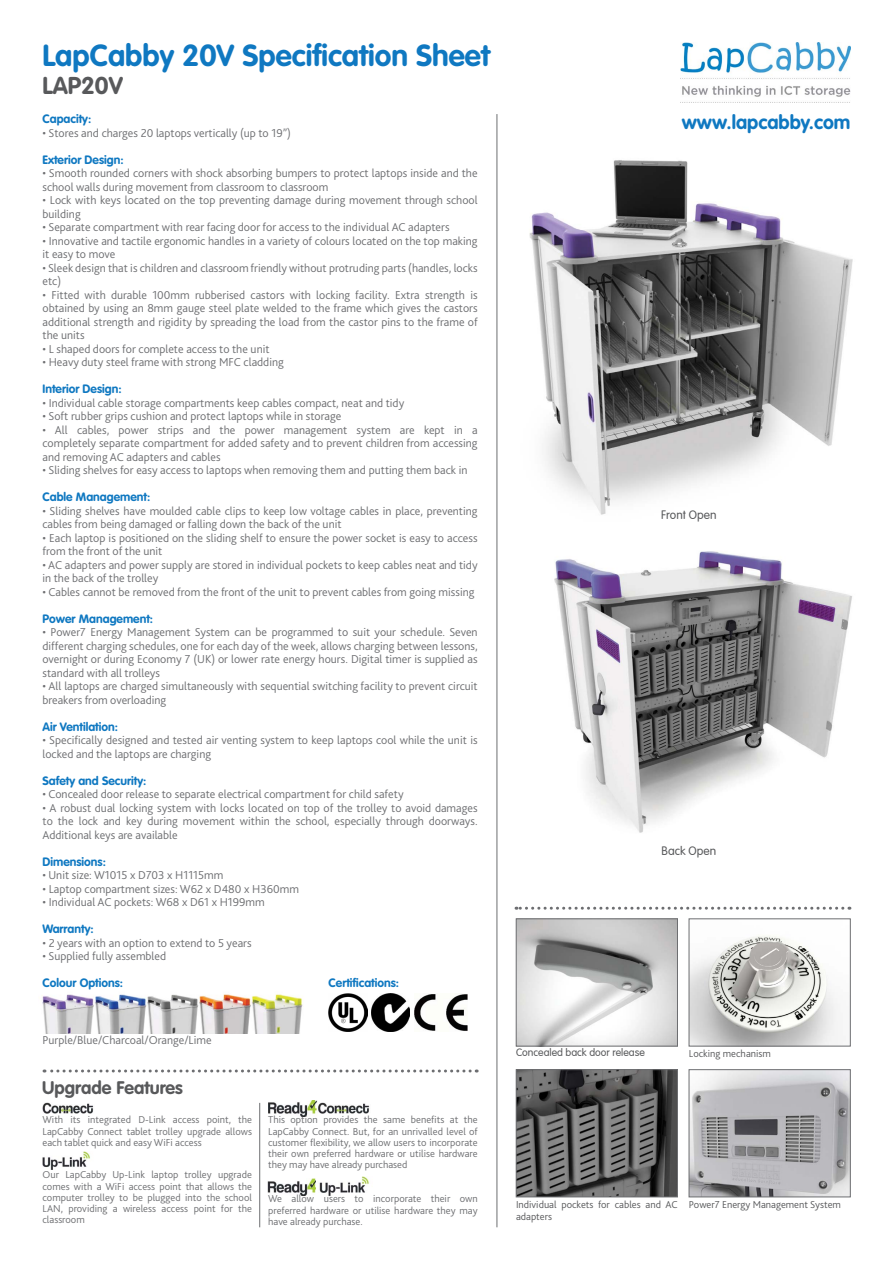
<style>
.page{position:relative;width:893px;height:1263px;background:#fff}
.page>*{position:absolute;margin:0;border:0;box-sizing:border-box;transform-origin:0 0}
.t1{font:700 30px "VAG Rounded Std";color:#0f78c1}
.t2{font:700 24px "VAG Rounded Std";color:#58595b}
.t3{font:700 19.5px "VAG Rounded Std";color:#0f78c1}
.t4{font:700 18px "VAG Rounded Std";color:#58595b}
.t5{font:300 12px/13.5px "Bliss 2";color:#6d6e71}
.t6{font:700 12px "VAG Rounded Std";color:#0f78c1}
.t7{font:300 12px "VAG Rounded";color:#58595b}
.t8{font:300 10.5px/11.2px "Bliss 2";color:#6d6e71;text-align:justify}
.t9{font:300 10.5px/12.6px "Bliss 2";color:#58595b}
.t10{font:300 10.5px "VAG Rounded";color:#58595b}
</style>
<div class="page">
<img style="left:529px;top:160px;width:324px;height:355px">
<img style="left:554px;top:551px;width:298px;height:282px">
<img style="left:518px;top:1071px;width:158px;height:124px">
<div style="left:516px;top:1069px;width:162px;height:128px;border:1px solid #6d6e71"></div>
<img style="left:691px;top:936px;width:147px;height:108px">
<img style="left:518px;top:921px;width:158px;height:123px">
<div style="left:516px;top:919px;width:162px;height:127px;border:1px solid #6d6e71"></div>
<img style="left:680px;top:43px;width:170px;height:60px">
<hr style="left:497px;top:114px;width:1px;height:1113px;background:#6d6e71">
<img style="left:691px;top:1071px;width:157px;height:124px">
<div style="left:689px;top:1069px;width:161px;height:128px;border:1px solid #6d6e71"></div>
<svg style="left:516px;top:907px;width:327px;height:3px"></svg>
<img style="left:43px;top:1103px;width:51px;height:10px">
<img style="left:318px;top:1103px;width:52px;height:10px">
<img style="left:268px;top:1100px;width:50px;height:17px">
<svg style="left:44px;top:1069px;width:426px;height:3px"></svg>
<hr style="left:259px;top:1103px;width:1px;height:124px;background:#6d6e71">
<img style="left:372px;top:993px;width:38px;height:39px">
<img style="left:414px;top:994px;width:53px;height:37px">
<img style="left:329px;top:993px;width:38px;height:39px">
<img style="left:42px;top:994px;width:261px;height:39px">
<img style="left:43px;top:1152px;width:47px;height:17px">
<img style="left:268px;top:1179px;width:48px;height:17px">
<img style="left:319px;top:1177px;width:50px;height:18px">
<h1 class="t1" style="left:43px;top:37px;width:449px">LapCabby 20V Specification Sheet</h1>
<h2 class="t2" style="left:43px;top:72px;width:82px">LAP20V</h2>
<p class="t6" style="left:43px;top:112px;width:50px">Capacity:</p>
<p class="t5" style="left:43px;top:126px;width:250px">• Stores and charges 20 laptops vertically (up to 19”)</p>
<p class="t6" style="left:43px;top:153px;width:83px">Exterior Design:</p>
<p class="t5" style="left:43px;top:166px;width:437px">• Smooth rounded corners with shock absorbing bumpers to protect laptops inside and the school walls during movement from classroom to classroom</p>
<p class="t5" style="left:43px;top:193px;width:437px">• Lock with keys located on the top preventing damage during movement through school building</p>
<p class="t5" style="left:43px;top:220px;width:409px">• Separate compartment with rear facing door for access to the individual AC adapters</p>
<p class="t5" style="left:43px;top:234px;width:437px">• Innovative and tactile ergonomic handles in a variety of colours located on the top making it easy to move</p>
<p class="t5" style="left:43px;top:261px;width:437px">• Sleek design that is children and classroom friendly without protruding parts (handles, locks etc)</p>
<p class="t5" style="left:43px;top:288px;width:437px;text-align:justify">• Fitted with durable 100mm rubberised castors with locking facility. Extra strength is obtained by using an 8mm gauge steel plate welded to the frame which gives the castors additional strength and rigidity by spreading the load from the castor pins to the frame of the units</p>
<p class="t5" style="left:43px;top:342px;width:229px">• L shaped doors for complete access to the unit</p>
<p class="t5" style="left:43px;top:355px;width:243px">• Heavy duty steel frame with strong MFC cladding</p>
<p class="t6" style="left:43px;top:382px;width:81px">Interior Design:</p>
<p class="t5" style="left:43px;top:396px;width:363px">• Individual cable storage compartments keep cables compact, neat and tidy</p>
<p class="t5" style="left:43px;top:409px;width:300px">• Soft rubber grips cushion and protect laptops while in storage</p>
<p class="t5" style="left:43px;top:423px;width:437px;text-align:justify">• All cables, power strips and the power management system are kept in a completely separate compartment for added safety and to prevent children from accessing and removing AC adapters and cables</p>
<p class="t5" style="left:43px;top:463px;width:427px">• Sliding shelves for easy access to laptops when removing them and putting them back in</p>
<p class="t6" style="left:43px;top:490px;width:109px">Cable Management:</p>
<p class="t5" style="left:43px;top:504px;width:437px">• Sliding shelves have moulded cable clips to keep low voltage cables in place, preventing cables from being damaged or falling down the back of the unit</p>
<p class="t5" style="left:43px;top:531px;width:437px">• Each laptop is positioned on the sliding shelf to ensure the power socket is easy to access from the front of the unit</p>
<p class="t5" style="left:43px;top:558px;width:437px">• AC adapters and power supply are stored in individual pockets to keep cables neat and tidy in the back of the trolley</p>
<p class="t5" style="left:43px;top:585px;width:433px">• Cables cannot be removed from the front of the unit to prevent cables from going missing</p>
<p class="t6" style="left:43px;top:612px;width:112px">Power Management:</p>
<p class="t5" style="left:43px;top:625px;width:437px;text-align:justify">• Power7 Energy Management System can be programmed to suit your schedule. Seven different charging schedules, one for each day of the week, allows charging between lessons, overnight or during Economy 7 (UK) or lower rate energy hours. Digital timer is supplied as standard with all trolleys</p>
<p class="t5" style="left:43px;top:679px;width:437px">• All laptops are charged simultaneously with sequential switching facility to prevent circuit breakers from overloading</p>
<p class="t6" style="left:43px;top:720px;width:77px">Air Ventilation:</p>
<p class="t5" style="left:43px;top:733px;width:437px">• Specifically designed and tested air venting system to keep laptops cool while the unit is locked and the laptops are charging</p>
<p class="t6" style="left:43px;top:774px;width:105px">Safety and Security:</p>
<p class="t5" style="left:43px;top:787px;width:363px">• Concealed door release to separate electrical compartment for child safety</p>
<p class="t5" style="left:43px;top:801px;width:437px;text-align:justify">• A robust dual locking system with locks located on top of the trolley to avoid damages to the lock and key during movement within the school, especially through doorways.<br>Additional keys are available</p>
<p class="t6" style="left:43px;top:855px;width:65px">Dimensions:</p>
<p class="t5" style="left:43px;top:868px;width:183px">• Unit size: W1015 x D703 x H1115mm</p>
<p class="t5" style="left:43px;top:882px;width:258px">• Laptop compartment sizes: W62 x D480 x H360mm</p>
<p class="t5" style="left:43px;top:895px;width:224px">• Individual AC pockets: W68 x D61 x H199mm</p>
<p class="t6" style="left:43px;top:922px;width:53px">Warranty:</p>
<p class="t5" style="left:43px;top:936px;width:211px">• 2 years with an option to extend to 5 years</p>
<p class="t5" style="left:43px;top:949px;width:125px">• Supplied fully assembled</p>
<p class="t6" style="left:43px;top:976px;width:82px">Colour Options:</p>
<p class="t6" style="left:329px;top:976px;width:72px">Certifications:</p>
<p class="t5" style="left:43px;top:1033px;width:171px">Purple/Blue/Charcoal/Orange/Lime</p>
<h3 class="t4" style="left:42px;top:1077px;width:142px">Upgrade Features</h3>
<p class="t8" style="left:43px;top:1114px;width:211px">With its integrated D-Link access point, the LapCabby Connect tablet trolley upgrade allows each tablet quick and easy WiFi access</p>
<p class="t8" style="left:43px;top:1169px;width:211px">Our LapCabby Up-Link laptop trolley upgrade comes with a WiFi access point that allows the computer trolley to be plugged into the school LAN, providing a wireless access point for the classroom</p>
<p class="t8" style="left:268px;top:1114px;width:211px">This option provides the same benefits at the LapCabby Connect. But, for an unrivalled level of customer flexibility, we allow users to incorporate their own preferred hardware or utilise hardware they may have already purchased</p>
<p class="t8" style="left:268px;top:1193px;width:211px">We allow users to incorporate their own preferred hardware or utilise hardware they may have already purchase.</p>
<h3 class="t3" style="left:682px;top:111px;width:170px">www.lapcabby.com</h3>
<p class="t7" style="left:661px;top:508px;width:57px">Front Open</p>
<p class="t7" style="left:662px;top:844px;width:56px">Back Open</p>
<p class="t10" style="left:516px;top:1046px;width:130px">Concealed back door release</p>
<p class="t9" style="left:689px;top:1047px;width:84px">Locking mechanism</p>
<p class="t9" style="left:516px;top:1198px;width:163px">Individual pockets for cables and AC adapters</p>
<p class="t9" style="left:689px;top:1198px;width:154px">Power7 Energy Management System</p>
</div>
